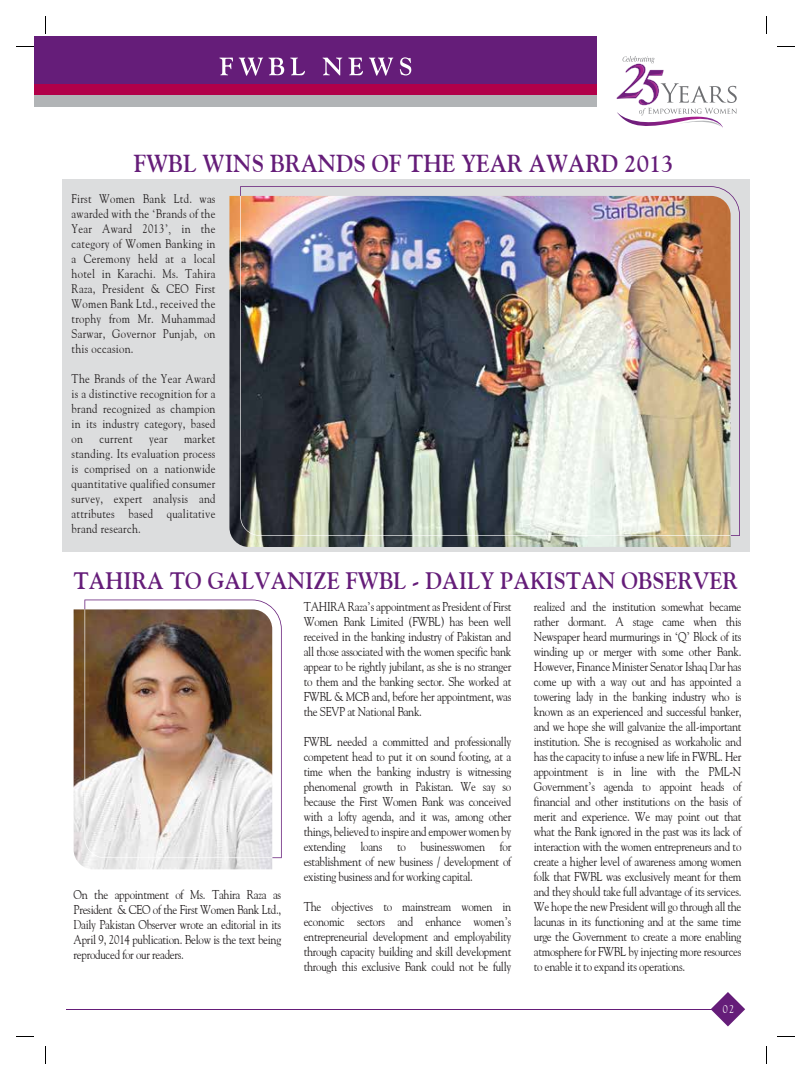
<style>
.page{position:relative;width:811px;height:1080px;background:#fff}
.page>*{position:absolute;margin:0;border:0;box-sizing:border-box;transform-origin:0 0}
.t1{font:700 24.5px "Goudy";color:#651d79;scale:.9 1}
.t2{font:700 23.75px "Goudy";color:#651d79;scale:.9 1}
.t3{font:12.75px/15px "Goudy";letter-spacing:-.025em;color:#231f20;text-align:justify;scale:.85 1}
.t4{font:12.5px/15px "Goudy";letter-spacing:.025em;color:#231f20;text-align:justify;scale:.85 1}
.t5{font:11.25px "Goudy";color:#fff;scale:.9 1}
.s1{font-family:"Times New Roman"}
</style>
<div class="page">
<svg style="left:711px;top:992px;width:33px;height:34px"></svg>
<hr style="left:66px;top:1009px;width:654px;height:1px;background:#651d79">
<svg style="left:45px;top:16px;width:1px;height:18px"></svg>
<svg style="left:45px;top:1046px;width:1px;height:18px"></svg>
<svg style="left:616px;top:56px;width:120px;height:72px"></svg>
<div style="left:34px;top:36px;width:562px;height:71px;background:#651d79"></div>
<div style="left:34px;top:85px;width:562px;height:10px;background:#b10049"></div>
<div style="left:34px;top:95px;width:562px;height:12px;background:#b1b4b6"></div>
<svg style="left:219px;top:58px;width:65px;height:18px"></svg>
<svg style="left:290px;top:58px;width:15px;height:17px"></svg>
<svg style="left:322px;top:58px;width:20px;height:17px"></svg>
<svg style="left:348px;top:58px;width:45px;height:18px"></svg>
<svg style="left:399px;top:57px;width:12px;height:18px"></svg>
<svg style="left:84px;top:600px;width:197px;height:258px"></svg>
<img style="left:74px;top:609px;width:198px;height:260px">
<img style="left:84px;top:609px;width:188px;height:249px">
<div style="left:62px;top:179px;width:687px;height:373px;background:#dcddde"></div>
<svg style="left:240px;top:186px;width:499px;height:350px"></svg>
<img style="left:229px;top:196px;width:501px;height:351px">
<img style="left:240px;top:196px;width:490px;height:340px">
<h1 class="t1" style="left:134px;top:149px;width:601px">FWBL WINS BRANDS OF THE YEAR AWARD 2013</h1>
<p class="t4" style="left:72px;top:191px;width:171px">First Women Bank Ltd. was awarded with the <span class="s1">‘</span>Brands of the Year Award 2013<span class="s1">’,</span> in the category of Women Banking in a Ceremony held at a local hotel in Karachi. Ms. Tahira Raza, President &amp; CEO First Women Bank Ltd., received the trophy from Mr. Muhammad Sarwar, Governor Punjab, on this occasion.</p>
<p class="t4" style="left:72px;top:371px;width:171px">The Brands of the Year Award is a distinctive recognition for a brand recognized as champion in its industry category, based on</p>
<p class="t4" style="left:72px;top:431px;width:171px;text-indent:112px">market standing. Its evaluation process is comprised on a nationwide quantitative qualified consumer survey, expert analysis and attributes based qualitative brand research.</p>
<p class="t4" style="left:100px;top:431px;width:40px">current</p>
<p class="t4" style="left:149px;top:431px;width:23px">year</p>
<h2 class="t2" style="left:73px;top:566px;width:739px">TAHIRA TO GALVANIZE FWBL - DAILY PAKISTAN OBSERVER</h2>
<p class="t3" style="left:74px;top:887px;width:245px">On the appointment of Ms. Tahira Raza as President &amp; CEO of the First Women Bank Ltd., Daily Pakistan Observer wrote an editorial in its April 9, 2014 publication. Below is the text being reproduced for our readers.</p>
<p class="t3" style="left:303px;top:598px;width:245px">TAHIRA Raza<span class="s1">’</span>s appointment as President of First Women Bank Limited (FWBL) has been well received in the banking industry of Pakistan and all those associated with the women specific bank appear to be rightly jubilant, as she is no stranger to them and the banking sector. She worked at FWBL &amp; MCB and, before her appointment, was the SEVP at National Bank.</p>
<p class="t3" style="left:303px;top:733px;width:245px">FWBL needed a committed and professionally competent head to put it on sound footing, at a time when the banking industry is witnessing phenomenal growth in Pakistan. We say so because the First Women Bank was conceived with a lofty agenda, and it was, among other things, believed to inspire and empower women by extending loans to businesswomen for establishment of new business / development of existing business and for working capital.</p>
<p class="t3" style="left:303px;top:898px;width:245px">The objectives to mainstream women in economic sectors and enhance women<span class="s1">’</span>s entrepreneurial development and employability through capacity building and skill development through this exclusive Bank could not be fully</p>
<p class="t3" style="left:533px;top:598px;width:245px">realized and the institution somewhat became rather dormant. A stage came when this Newspaper heard murmurings in <span class="s1">‘</span>Q<span class="s1">’</span> Block of its winding up or merger with some other Bank.<br>However, Finance Minister Senator Ishaq Dar has come up with a way out and has appointed a towering lady in the banking industry who is known as an experienced and successful banker, and we hope she will galvanize the all-important institution. She is recognised as workaholic and has the capacity to infuse a new life in FWBL. Her appointment is in line with the PML<span class="s1">-</span>N Government<span class="s1">’</span>s agenda to appoint heads of financial and other institutions on the basis of merit and experience. We may point out that what the Bank ignored in the past was its lack of interaction with the women entrepreneurs and to create a higher level of awareness among women folk that FWBL was exclusively meant for them and they should take full advantage of its services.<br>We hope the new President will go through all the lacunas in its functioning and at the same time urge the Government to create a more enabling atmosphere for FWBL by injecting more resources to enable it to expand its operations.</p>
<p class="t5" style="left:722px;top:1002px;width:14px">02</p>
</div>
